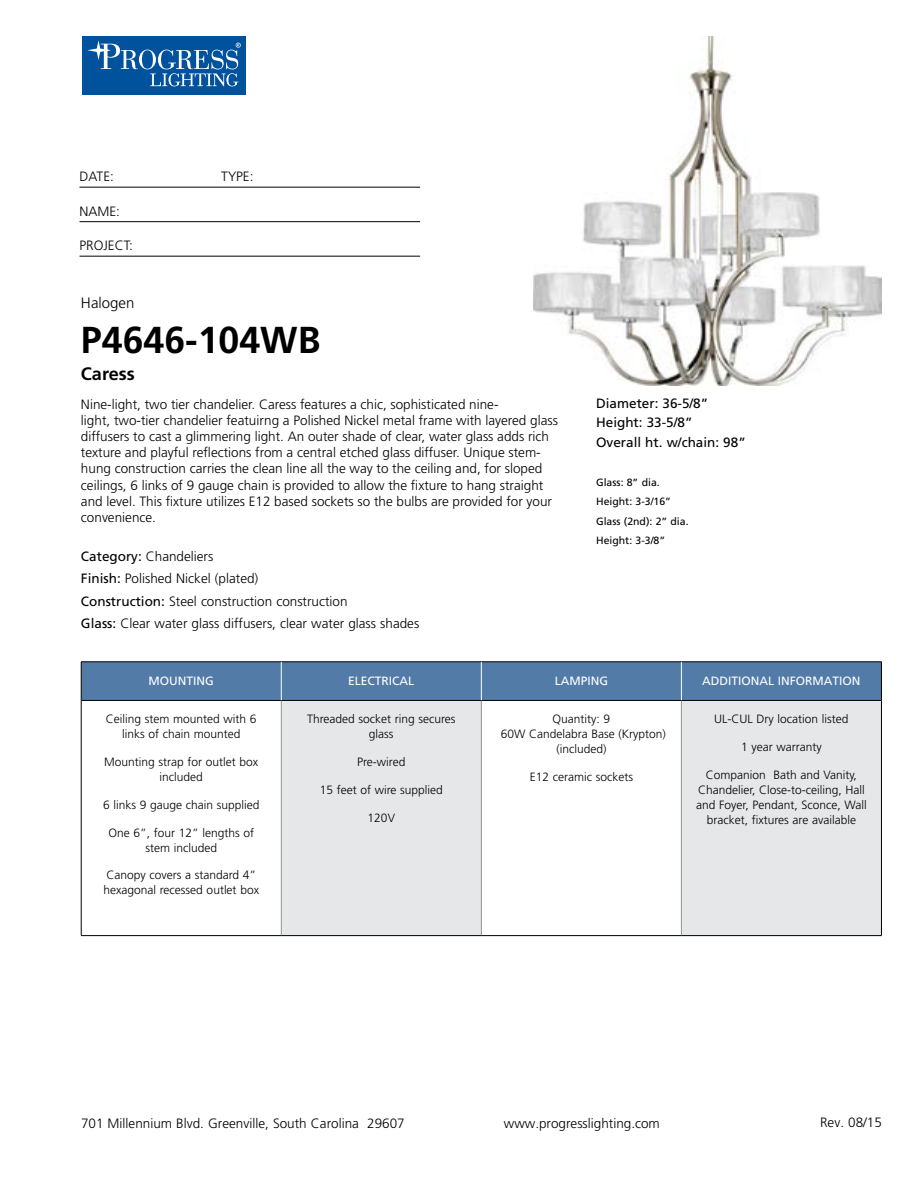
<style>
.page{position:relative;width:918px;height:1188px;background:#fff}
.page>*{position:absolute;margin:0;border:0;box-sizing:border-box;transform-origin:0 0}
.t1{font:700 37.5px "Frutiger";color:#000}
.t2{font:700 18px "Frutiger";color:#000}
.t3{font:300 15px "Frutiger";color:#000}
.t4{font:300 13.5px/16.2px "Frutiger";color:#000}
.t5{font:13.5px/19.5px "Frutiger";color:#000}
.t6{font:300 12px/15px "Frutiger";color:#000;text-align:center}
.t7{font:12px "Frutiger";color:#fff}
.t8{font:10.5px/19.5px "Frutiger";color:#000}
.s1{font-weight:400}
</style>
<div class="page">
<div style="left:82px;top:36px;width:164px;height:59px;background:#00529c"></div>
<svg style="left:139px;top:50px;width:17px;height:19px"></svg>
<div style="left:142px;top:50px;width:11px;height:19px;background:#00529c;border-radius:50%"></div>
<svg style="left:87px;top:40px;width:51px;height:29px"></svg>
<svg style="left:150px;top:43px;width:91px;height:43px"></svg>
<hr style="left:80px;top:187px;width:340px;height:1px;background:#000">
<hr style="left:80px;top:221px;width:340px;height:1px;background:#000">
<hr style="left:80px;top:256px;width:340px;height:1px;background:#000">
<div style="left:82px;top:663px;width:799px;height:37px;background:#527ba8"></div>
<div style="left:281px;top:700px;width:200px;height:236px;background:#e6e7e8"></div>
<div style="left:681px;top:700px;width:200px;height:236px;background:#e6e7e8"></div>
<hr style="left:281px;top:701px;width:1px;height:234px;background:#939598">
<hr style="left:481px;top:701px;width:1px;height:234px;background:#939598">
<hr style="left:681px;top:701px;width:1px;height:234px;background:#939598">
<hr style="left:81px;top:700px;width:200px;height:1px;background:#000">
<hr style="left:281px;top:700px;width:200px;height:1px;background:#000">
<hr style="left:481px;top:700px;width:200px;height:1px;background:#000">
<hr style="left:681px;top:700px;width:200px;height:1px;background:#000">
<hr style="left:81px;top:935px;width:200px;height:1px;background:#000">
<hr style="left:281px;top:935px;width:200px;height:1px;background:#000">
<hr style="left:481px;top:935px;width:200px;height:1px;background:#000">
<hr style="left:681px;top:935px;width:201px;height:1px;background:#000">
<hr style="left:81px;top:662px;width:200px;height:1px;background:#000">
<hr style="left:81px;top:662px;width:1px;height:38px;background:#000">
<hr style="left:281px;top:662px;width:200px;height:1px;background:#000">
<hr style="left:481px;top:662px;width:200px;height:1px;background:#000">
<hr style="left:681px;top:662px;width:201px;height:1px;background:#000">
<hr style="left:881px;top:662px;width:1px;height:38px;background:#000">
<hr style="left:81px;top:700px;width:1px;height:235px;background:#000">
<hr style="left:881px;top:700px;width:1px;height:235px;background:#000">
<hr style="left:281px;top:662px;width:1px;height:38px;background:#fff">
<hr style="left:681px;top:662px;width:1px;height:38px;background:#fff">
<hr style="left:481px;top:662px;width:1px;height:38px;background:#fff">
<img style="left:533px;top:36px;width:349px;height:349px">
<p class="t4" style="left:80px;top:170px;width:36px">DATE:</p>
<p class="t4" style="left:221px;top:170px;width:34px">TYPE:</p>
<p class="t4" style="left:80px;top:204px;width:42px">NAME:</p>
<p class="t4" style="left:80px;top:239px;width:55px">PROJECT:</p>
<p class="t3" style="left:81px;top:297px;width:55px">Halogen</p>
<h1 class="t1" style="left:81px;top:318px;width:241px">P4646-104WB</h1>
<h2 class="t2" style="left:81px;top:364px;width:55px">Caress</h2>
<p class="t4" style="left:81px;top:397px;width:479px">Nine-light, two tier chandelier. Caress features a chic, sophisticated nine-<br>light, two-tier chandelier featuirng a Polished Nickel metal frame with layered glass diffusers to cast a glimmering light. An outer shade of clear, water glass adds rich texture and playful reflections from a central etched glass diffuser. Unique stem&shy;hung construction carries the clean line all the way to the ceiling and, for sloped ceilings, 6 links of 9 gauge chain is provided to allow the fixture to hang straight and level. This fixture utilizes E12 based sockets so the bulbs are provided for your convenience.</p>
<p class="t4" style="left:81px;top:546px;width:340px;line-height:22.5px"><span class="s1">Category:</span> Chandeliers<br><span class="s1">Finish:</span> Polished Nickel (plated)<br><span class="s1">Construction:</span> Steel construction construction<br><span class="s1">Glass:</span> Clear water glass diffusers, clear water glass shades</p>
<p class="t5" style="left:596px;top:395px;width:151px">Diameter: 36-5/8”<br>Height: 33-5/8”<br>Overall ht. w/chain: 98”</p>
<p class="t8" style="left:596px;top:473px;width:94px">Glass: 8” dia.<br>Height: 3-3/16”<br>Glass (2nd): 2” dia.<br>Height: 3-3/8”</p>
<p class="t7" style="left:149px;top:676px;width:67px">MOUNTING</p>
<p class="t7" style="left:348px;top:676px;width:68px">ELECTRICAL</p>
<p class="t7" style="left:555px;top:676px;width:55px">LAMPING</p>
<p class="t7" style="left:702px;top:676px;width:160px">ADDITIONAL INFORMATION</p>
<p class="t6" style="left:106px;top:713px;width:152px">Ceiling stem mounted with 6 links of chain mounted</p>
<p class="t6" style="left:104px;top:755px;width:156px">Mounting strap for outlet box included</p>
<p class="t6" style="left:103px;top:798px;width:158px">6 links 9 gauge chain supplied</p>
<p class="t6" style="left:108px;top:826px;width:147px">One 6”, four 12” lengths of stem included</p>
<p class="t6" style="left:104px;top:869px;width:157px;text-align:left">Canopy covers a standard 4” hexagonal recessed outlet box</p>
<p class="t6" style="left:307px;top:713px;width:150px">Threaded socket ring secures glass</p>
<p class="t6" style="left:357px;top:755px;width:50px">Pre-wired</p>
<p class="t6" style="left:320px;top:783px;width:125px">15 feet of wire supplied</p>
<p class="t6" style="left:368px;top:811px;width:29px">120V</p>
<p class="t6" style="left:714px;top:713px;width:136px">UL-CUL Dry location listed</p>
<p class="t6" style="left:741px;top:740px;width:82px">1 year warranty</p>
<p class="t6" style="left:696px;top:768px;width:172px">Companion Bath and Vanity,<br>Chandelier, Close-to-ceiling, Hall and Foyer, Pendant, Sconce, Wall bracket, fixtures are available</p>
<p class="t6" style="left:501px;top:713px;width:167px">Quantity: 9<br>60W Candelabra Base (Krypton) (included)</p>
<p class="t6" style="left:530px;top:770px;width:105px">E12 ceramic sockets</p>
<p class="t4" style="left:81px;top:1116px;width:325px">701 Millennium Blvd. Greenville, South Carolina 29607</p>
<p class="t4" style="left:504px;top:1116px;width:158px">www.progresslighting.com</p>
<p class="t4" style="left:820px;top:1115px;width:63px">Rev. 08/15</p>
</div>
